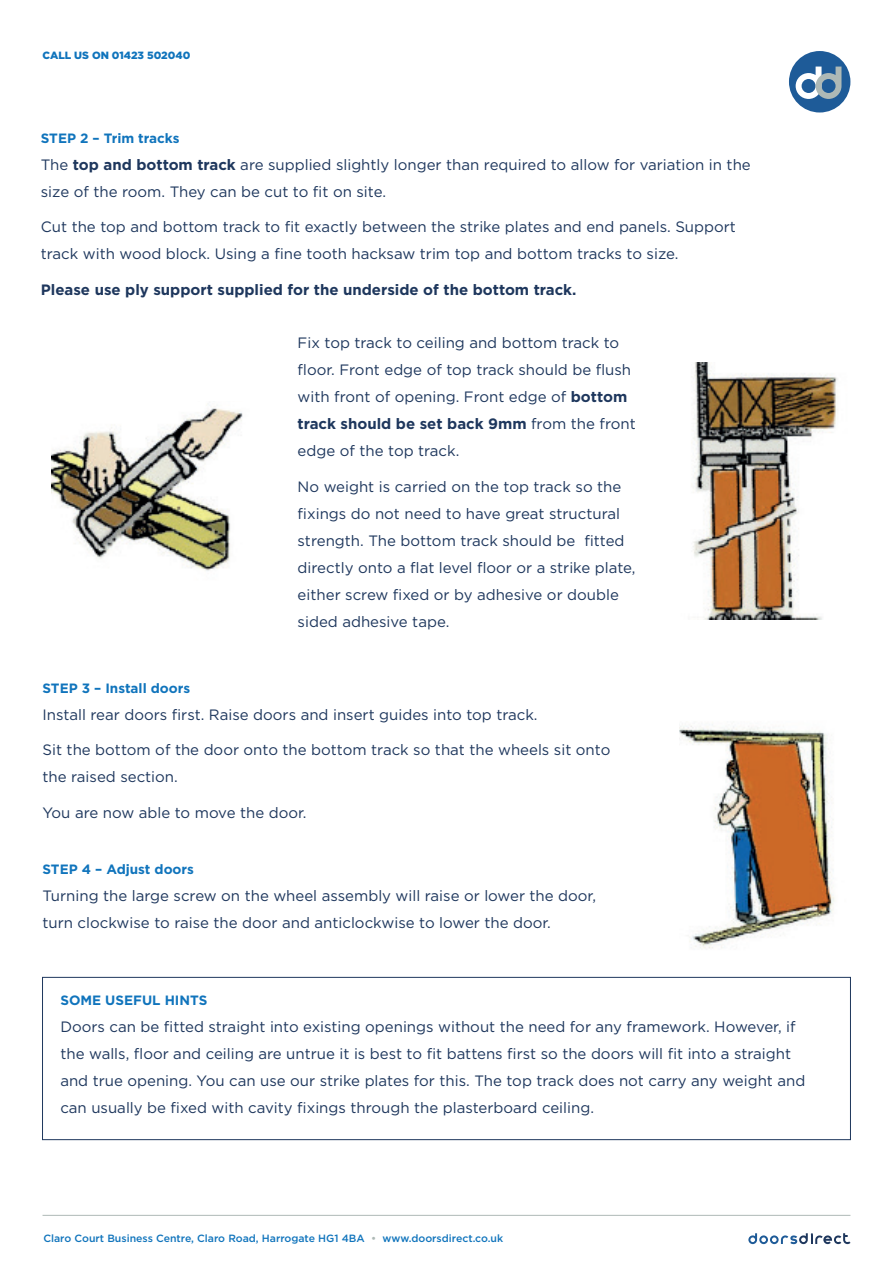
<style>
.page{position:relative;width:893px;height:1263px;background:#fff}
.page>*{position:absolute;margin:0;border:0;box-sizing:border-box;transform-origin:0 0}
.t1{font:15px/27px "Gotham";color:#1e375d}
.t2{font:700 15px "Gotham";color:#1e375d}
.t3{font:700 13.5px "Gotham";color:#1074bc}
.t4{font:500 10.5px "Gotham";color:#1074bc}
.t5{font:900 10.5px "Gotham";color:#1074bc}
.s1{font-weight:700}
.s2{color:#aeb9b6}
</style>
<div class="page">
<svg style="left:789px;top:51px;width:61px;height:61px"></svg>
<svg style="left:748px;top:1233px;width:102px;height:11px"></svg>
<hr style="left:43px;top:1215px;width:807px;height:1px;background:#aeb9b6">
<img style="left:51px;top:406px;width:192px;height:165px">
<img style="left:693px;top:362px;width:145px;height:257px">
<img style="left:679px;top:724px;width:155px;height:225px">
<div style="left:42px;top:977px;width:809px;height:163px;border:1px solid #1e375d"></div>
<p class="t5" style="left:43px;top:49px;width:149px">CALL US ON 01423 502040</p>
<p class="t3" style="left:41px;top:130px;width:140px">STEP 2 – Trim tracks</p>
<p class="t1" style="left:41px;top:151px;width:711px">The <span class="s1">top and bottom track</span> are supplied slightly longer than required to allow for variation in the size of the room. They can be cut to fit on site.</p>
<p class="t1" style="left:41px;top:213px;width:697px">Cut the top and bottom track to fit exactly between the strike plates and end panels. Support track with wood block. Using a fine tooth hacksaw trim top and bottom tracks to size.</p>
<p class="t2" style="left:41px;top:280px;width:537px">Please use ply support supplied for the underside of the bottom track.</p>
<p class="t1" style="left:298px;top:329px;width:340px">Fix top track to ceiling and bottom track to floor. Front edge of top track should be flush with front of opening. Front edge of <span class="s1">bottom track should be set back 9mm</span> from the front edge of the top track.</p>
<p class="t1" style="left:298px;top:473px;width:339px">No weight is carried on the top track so the fixings do not need to have great structural strength. The bottom track should be fitted directly onto a flat level floor or a strike plate, either screw fixed or by adhesive or double sided adhesive tape.</p>
<p class="t3" style="left:43px;top:680px;width:149px">STEP 3 – Install doors</p>
<p class="t1" style="left:43px;top:701px;width:497px">Install rear doors first. Raise doors and insert guides into top track.</p>
<p class="t1" style="left:43px;top:736px;width:569px">Sit the bottom of the door onto the bottom track so that the wheels sit onto the raised section.</p>
<p class="t1" style="left:43px;top:799px;width:265px">You are now able to move the door.</p>
<p class="t3" style="left:43px;top:861px;width:153px">STEP 4 – Adjust doors</p>
<p class="t1" style="left:43px;top:882px;width:555px">Turning the large screw on the wheel assembly will raise or lower the door, turn clockwise to raise the door and anticlockwise to lower the door.</p>
<p class="t3" style="left:60px;top:992px;width:148px">SOME USEFUL HINTS</p>
<p class="t1" style="left:60px;top:1013px;width:746px">Doors can be fitted straight into existing openings without the need for any framework. However, if the walls, floor and ceiling are untrue it is best to fit battens first so the doors will fit into a straight and true opening. You can use our strike plates for this. The top track does not carry any weight and can usually be fixed with cavity fixings through the plasterboard ceiling.</p>
<p class="t4" style="left:43px;top:1231px;width:461px">Claro Court Business Centre, Claro Road, Harrogate HG1 4BA <span class="s2">•</span> www.doorsdirect.co.uk</p>
</div>
